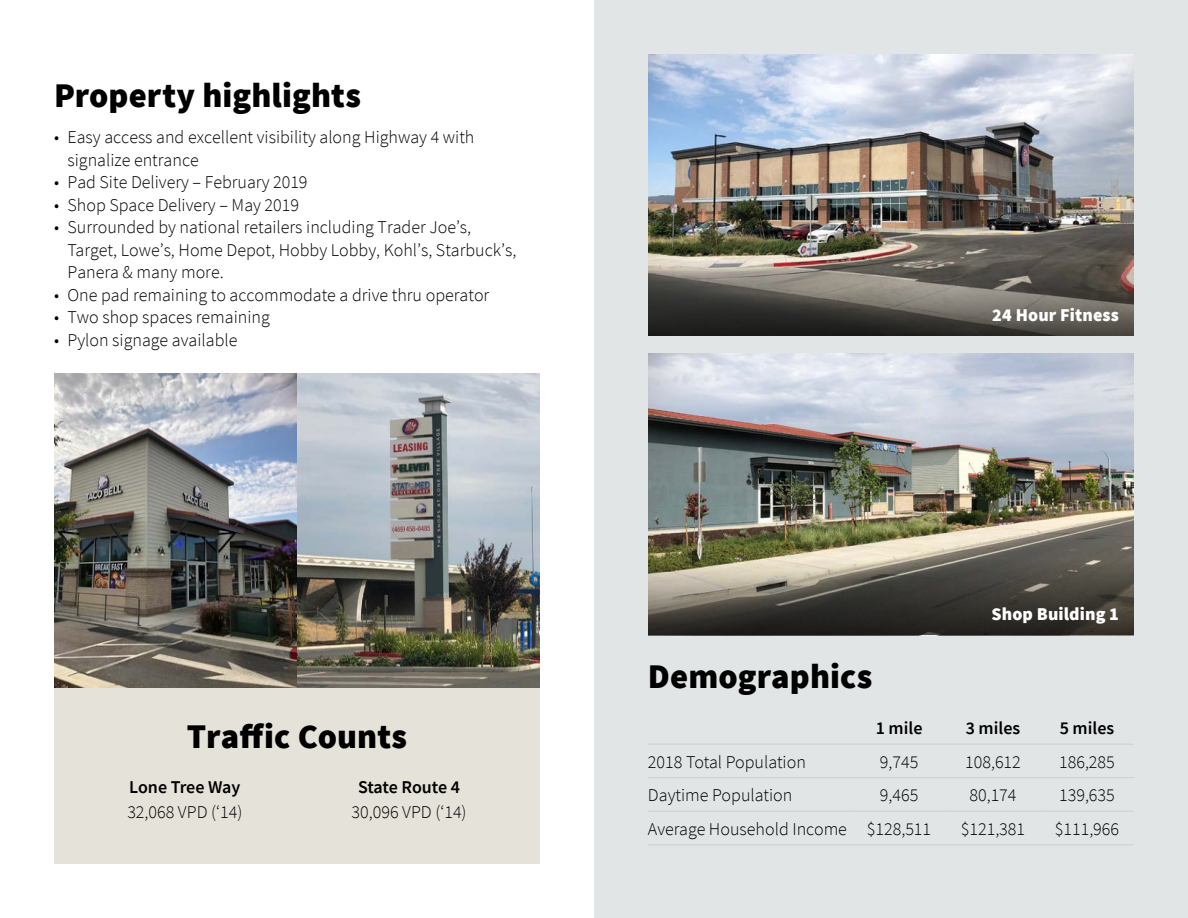
<style>
.page{position:relative;width:1188px;height:918px;background:#fff}
.page>*{position:absolute;margin:0;border:0;box-sizing:border-box;transform-origin:0 0}
.t1{font:900 34.5px "Source Sans Pro";letter-spacing:.005em;color:#000}
.t2{font:300 18px/22.5px "Source Sans Pro";color:#000}
.t3{font:600 18px "Source Sans Pro";color:#000}
.t4{font:900 18px "Source Sans Pro";letter-spacing:.005em;color:#fff}
</style>
<div class="page">
<div style="left:594px;top:0;width:594px;height:918px;background:#e2e5e6"></div>
<div style="left:54px;top:688px;width:486px;height:176px;background:#e5e2d9"></div>
<hr style="left:648px;top:744px;width:204px;height:1px;background:#ccced0">
<hr style="left:852px;top:744px;width:94px;height:1px;background:#ccced0">
<hr style="left:946px;top:744px;width:94px;height:1px;background:#ccced0">
<hr style="left:1040px;top:744px;width:94px;height:1px;background:#ccced0">
<hr style="left:648px;top:777px;width:204px;height:1px;background:#ccced0">
<hr style="left:852px;top:777px;width:94px;height:1px;background:#ccced0">
<hr style="left:946px;top:777px;width:94px;height:1px;background:#ccced0">
<hr style="left:1040px;top:777px;width:94px;height:1px;background:#ccced0">
<hr style="left:648px;top:811px;width:204px;height:1px;background:#ccced0">
<hr style="left:852px;top:811px;width:94px;height:1px;background:#ccced0">
<hr style="left:946px;top:811px;width:94px;height:1px;background:#ccced0">
<hr style="left:1040px;top:811px;width:94px;height:1px;background:#ccced0">
<hr style="left:648px;top:844px;width:204px;height:1px;background:#ccced0">
<hr style="left:852px;top:844px;width:94px;height:1px;background:#ccced0">
<hr style="left:946px;top:844px;width:94px;height:1px;background:#ccced0">
<hr style="left:1040px;top:844px;width:94px;height:1px;background:#ccced0">
<img style="left:648px;top:353px;width:486px;height:190px">
<img style="left:648px;top:54px;width:486px;height:190px">
<img style="left:54px;top:374px;width:486px;height:314px">
<svg style="left:648px;top:244px;width:486px;height:92px;background:#625d55"></svg>
<svg style="left:648px;top:543px;width:486px;height:92px;background:#605c51"></svg>
<p class="t1" style="left:54px;top:72px;width:308px">Property highlights</p>
<p class="t2" style="left:68px;top:126px;width:408px;text-indent:-14px">• Easy access and excellent visibility along Highway 4 with signalize entrance</p>
<p class="t2" style="left:54px;top:171px;width:255px">• Pad Site Delivery – February 2019</p>
<p class="t2" style="left:54px;top:193px;width:247px">• Shop Space Delivery – May 2019</p>
<p class="t2" style="left:68px;top:216px;width:450px;text-indent:-14px">• Surrounded by national retailers including Trader Joe’s,<br>Target, Lowe’s, Home Depot, Hobby Lobby, Kohl’s, Starbuck’s,<br>Panera &amp; many more.</p>
<p class="t2" style="left:54px;top:283px;width:437px">• One pad remaining to accommodate a drive thru operator</p>
<p class="t2" style="left:54px;top:306px;width:217px">• Two shop spaces remaining</p>
<p class="t2" style="left:54px;top:328px;width:185px">• Pylon signage available</p>
<p class="t1" style="left:648px;top:653px;width:226px">Demographics</p>
<p class="t4" style="left:992px;top:302px;width:128px">24 Hour Fitness</p>
<p class="t4" style="left:992px;top:602px;width:129px">Shop Building 1</p>
<p class="t1" style="left:187px;top:713px;width:222px">Traffic Counts</p>
<p class="t3" style="left:876px;top:717px;width:48px">1 mile</p>
<p class="t3" style="left:966px;top:717px;width:56px">3 miles</p>
<p class="t3" style="left:1060px;top:717px;width:56px">5 miles</p>
<p class="t2" style="left:648px;top:751px;width:160px">2018 Total Population</p>
<p class="t2" style="left:880px;top:751px;width:40px">9,745</p>
<p class="t2" style="left:965px;top:751px;width:57px">108,612</p>
<p class="t2" style="left:1059px;top:751px;width:57px">186,285</p>
<p class="t2" style="left:648px;top:784px;width:146px">Daytime Population</p>
<p class="t2" style="left:880px;top:784px;width:40px">9,465</p>
<p class="t2" style="left:970px;top:784px;width:49px">80,174</p>
<p class="t2" style="left:1059px;top:784px;width:57px">139,635</p>
<p class="t2" style="left:648px;top:818px;width:201px">Average Household Income</p>
<p class="t2" style="left:867px;top:818px;width:66px">$128,511</p>
<p class="t2" style="left:961px;top:818px;width:66px">$121,381</p>
<p class="t2" style="left:1055px;top:818px;width:66px">$111,966</p>
<p class="t3" style="left:358px;top:776px;width:103px">State Route 4</p>
<p class="t2" style="left:352px;top:801px;width:117px">30,096 VPD (‘14)</p>
<p class="t3" style="left:129px;top:776px;width:113px">Lone Tree Way</p>
<p class="t2" style="left:127px;top:801px;width:117px">32,068 VPD (‘14)</p>
</div>
